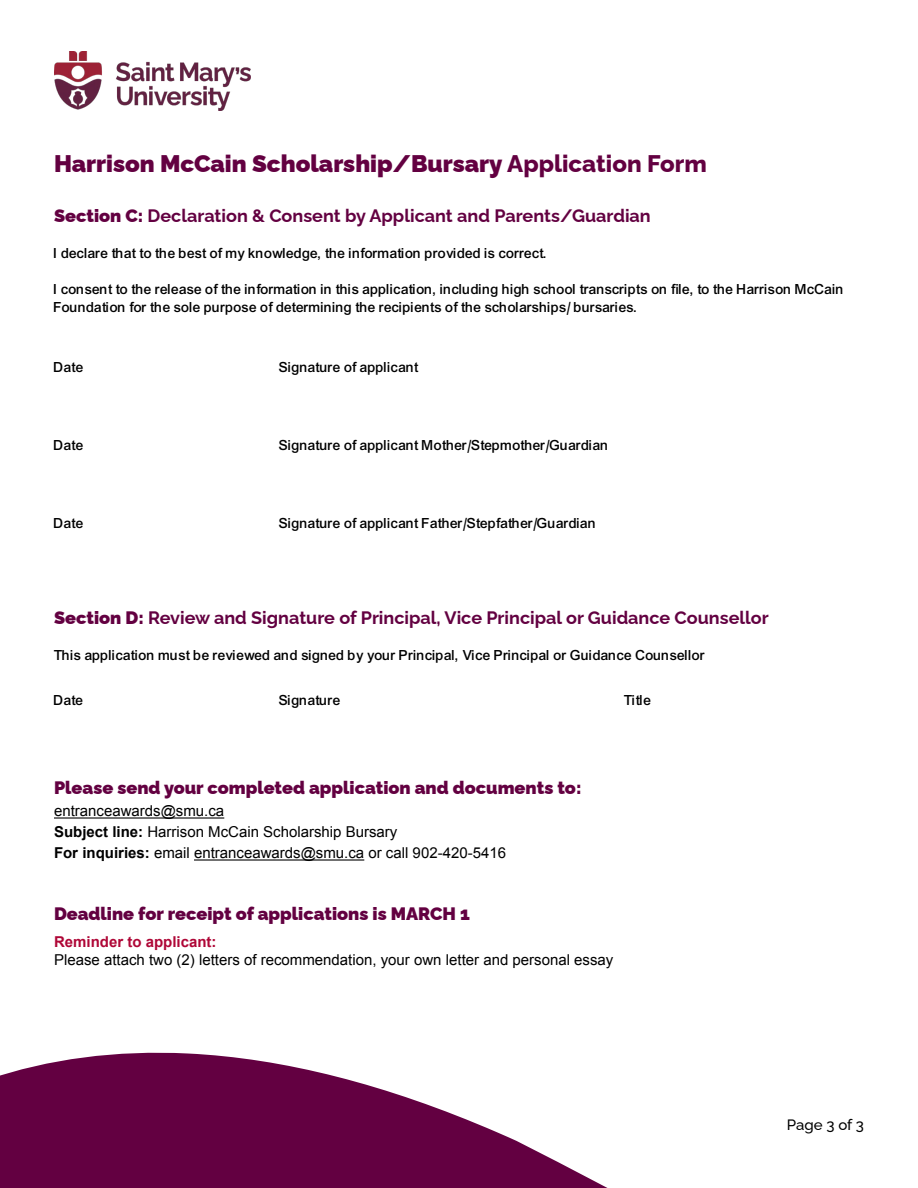
<style>
.page{position:relative;width:918px;height:1188px;background:#fff}
.page>*{position:absolute;margin:0;border:0;box-sizing:border-box;transform-origin:0 0}
.t1{font:900 24px "Raleway";color:#630041}
.Second_Header{font:700 18px "Raleway";color:#630041}
.Second_Header-2{font:900 18px "Raleway";color:#630041}
.MainText{font:15px/18px "Arial Mdm";color:#000}
.MainText-2{font:15px "Arial";color:#000}
.Second_Header-3{font:15px "Arial Mdm";color:#000}
.MainText-3{font:700 15px "Arial";color:#af0737}
.MainText-4{font:500 15px "Raleway";letter-spacing:-.005em;color:#000}
.s1{font-weight:800}
.s2{font-weight:900}
.s3{font-weight:700}
</style>
<div class="page">
<img style="left:54px;top:52px;width:197px;height:58px">
<hr style="left:54px;top:817px;width:170px;height:2px;background:#000">
<hr style="left:194px;top:859px;width:170px;height:2px;background:#000">
<svg style="left:0;top:1053px;width:608px;height:135px;fill:#630041"></svg>
<p class="t1" style="left:54px;top:144px;width:654px">Harrison McCain Scholarship/Bursary <span class="s1">Application Form</span></p>
<p class="Second_Header" style="left:54px;top:201px;width:598px"><span class="s2">Section C:</span> Declaration &amp; Consent by Applicant and Parents/Guardian</p>
<p class="Second_Header-3" style="left:54px;top:245px;width:495px">I declare that to the best of my knowledge, the information provided is correct.</p>
<p class="MainText" style="left:54px;top:280px;width:792px">I consent to the release of the information in this application, including high school transcripts on file, to the Harrison McCain<br>Foundation for the sole purpose of determining the recipients of the scholarships/ bursaries.</p>
<p class="MainText" style="left:54px;top:359px;width:31px">Date</p>
<p class="MainText" style="left:279px;top:359px;width:141px">Signature of applicant</p>
<p class="MainText" style="left:54px;top:437px;width:31px">Date</p>
<p class="MainText" style="left:279px;top:437px;width:331px">Signature of applicant Mother/Stepmother/Guardian</p>
<p class="MainText" style="left:54px;top:515px;width:31px">Date</p>
<p class="MainText" style="left:279px;top:515px;width:319px">Signature of applicant Father/Stepfather/Guardian</p>
<p class="Second_Header" style="left:54px;top:604px;width:716px"><span class="s2">Section D:</span> Review and Signature of Principal, Vice Principal or Guidance Counsellor</p>
<p class="MainText" style="left:54px;top:647px;width:653px">This application must be reviewed and signed by your Principal, Vice Principal or Guidance Counsellor</p>
<p class="MainText" style="left:54px;top:692px;width:31px">Date</p>
<p class="MainText" style="left:279px;top:692px;width:63px">Signature</p>
<p class="MainText" style="left:624px;top:692px;width:29px">Title</p>
<p class="Second_Header-2" style="left:54px;top:773px;width:529px">Please send your completed application and documents to:</p>
<p class="MainText-2" style="left:54px;top:801px;width:172px">entranceawards@smu.ca</p>
<p class="MainText-2" style="left:54px;top:822px;width:345px"><span class="s3">Subject line:</span> Harrison McCain Scholarship Bursary</p>
<p class="MainText-2" style="left:54px;top:843px;width:454px"><span class="s3">For inquiries:</span> email entranceawards@smu.ca or call 902-420-5416</p>
<p class="Second_Header-2" style="left:54px;top:899px;width:417px">Deadline for receipt of applications is MARCH 1</p>
<p class="MainText-3" style="left:54px;top:931px;width:164px">Reminder to applicant:</p>
<p class="MainText-2" style="left:54px;top:950px;width:561px">Please attach two (2) letters of recommendation, your own letter and personal essay</p>
<p class="MainText-4" style="left:787px;top:1113px;width:79px">Page 3 of 3</p>
</div>
